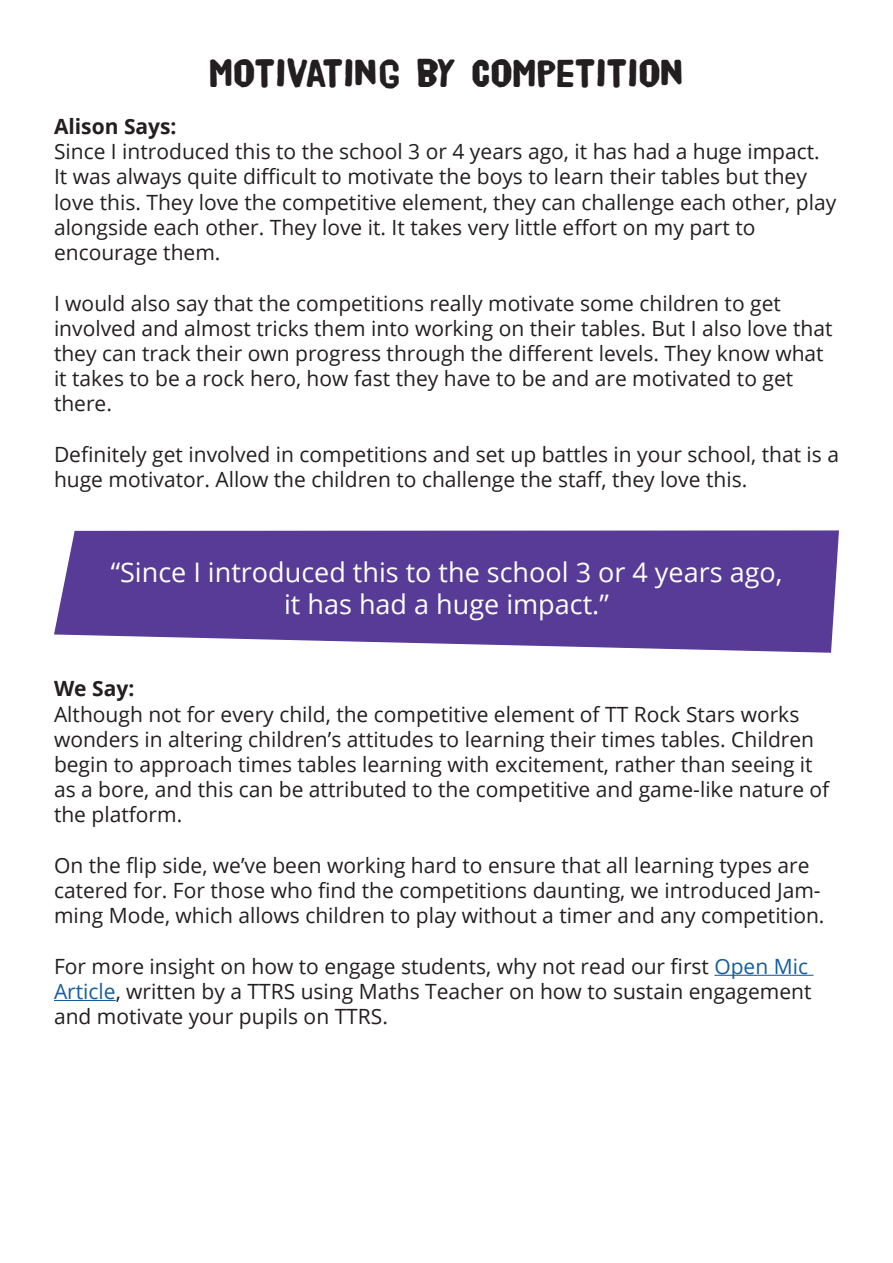
<style>
.page{position:relative;width:893px;height:1263px;background:#fff}
.page>*{position:absolute;margin:0;border:0;box-sizing:border-box;transform-origin:0 0}
.t1{font:40.5px "HVD Poster Clean";color:#231f20}
.t2{font:27px/32.4px "Open Sans";color:#fff;text-align:center}
.t3{font:21px/25.2px "Open Sans";color:#231f20}
.t4{font:700 21px "Open Sans";color:#231f20}
.s1{color:#175d9e}
</style>
<div class="page">
<svg style="left:54px;top:530px;width:785px;height:123px;background:#674ea1"></svg>
<hr style="left:714px;top:975px;width:99px;height:1px;background:#175d9e">
<hr style="left:54px;top:1000px;width:62px;height:1px;background:#175d9e">
<h1 class="t1" style="left:209px;top:54px;width:476px">MOTIVATING BY COMPETITION</h1>
<p class="t4" style="left:54px;top:112px;width:124px">Alison Says:</p>
<p class="t3" style="left:54px;top:139px;width:784px">Since I introduced this to the school 3 or 4 years ago, it has had a huge impact.<br>It was always quite difficult to motivate the boys to learn their tables but they love this. They love the competitive element, they can challenge each other, play alongside each other. They love it. It takes very little effort on my part to encourage them.</p>
<p class="t3" style="left:54px;top:290px;width:780px">I would also say that the competitions really motivate some children to get involved and almost tricks them into working on their tables. But I also love that they can track their own progress through the different levels. They know what it takes to be a rock hero, how fast they have to be and are motivated to get there.</p>
<p class="t3" style="left:54px;top:441px;width:786px">Definitely get involved in competitions and set up battles in your school, that is a huge motivator. Allow the children to challenge the staff, they love this.</p>
<p class="t2" style="left:111px;top:555px;width:673px">“Since I introduced this to the school 3 or 4 years ago, it has had a huge impact.”</p>
<p class="t4" style="left:54px;top:674px;width:82px">We Say:</p>
<p class="t3" style="left:54px;top:701px;width:777px">Although not for every child, the competitive element of TT Rock Stars works wonders in altering children’s attitudes to learning their times tables. Children begin to approach times tables learning with excitement, rather than seeing it as a bore, and this can be attributed to the competitive and game-like nature of the platform.</p>
<p class="t3" style="left:54px;top:852px;width:772px">On the flip side, we’ve been working hard to ensure that all learning types are catered for. For those who find the competitions daunting, we introduced Jam&shy;ming Mode, which allows children to play without a timer and any competition.</p>
<p class="t3" style="left:54px;top:953px;width:759px">For more insight on how to engage students, why not read our first <span class="s1">Open Mic<br>Article</span>, written by a TTRS using Maths Teacher on how to sustain engagement and motivate your pupils on TTRS.</p>
</div>
